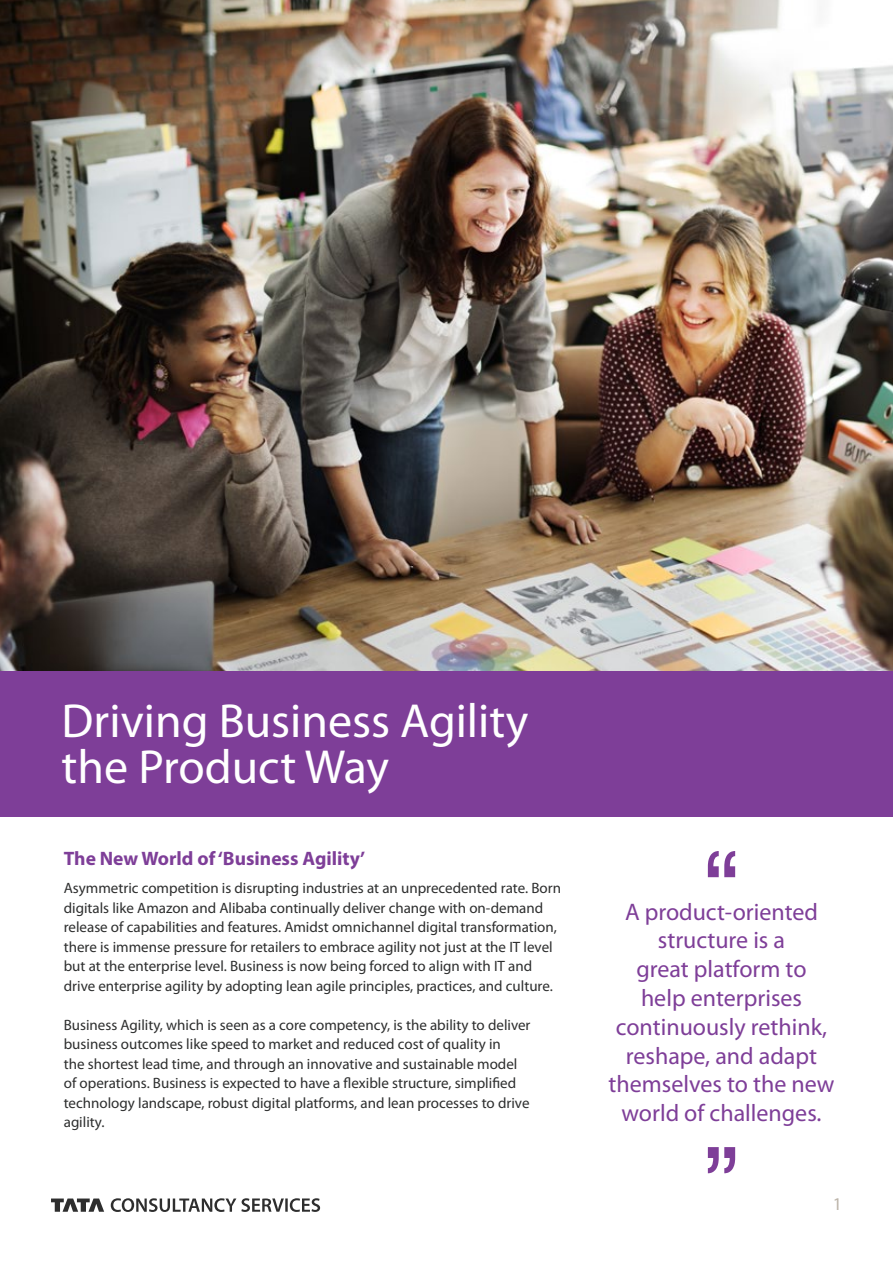
<style>
.page{position:relative;width:893px;height:1263px;background:#fff}
.page>*{position:absolute;margin:0;border:0;box-sizing:border-box;transform-origin:0 0}
.t1{font:48px/46.5px "Myriad Pro";color:#fff}
.Main_Heading{font:24px/28.8px "Myriad Pro";color:#7e3e98;text-align:center}
.t2{font:700 19.5px "Myriad Pro";color:#7e3e98}
.t3{font:18px "Myriad Pro";color:#bcb4a9}
.t4{font:15px/19.5px "Myriad Pro";color:#2d2e2e}
</style>
<div class="page">
<svg style="left:51px;top:1198px;width:269px;height:14px"></svg>
<div style="left:0;top:659px;width:893px;height:157px;background:#7e3e98"></div>
<img style="left:0;top:0;width:893px;height:671px">
<svg style="left:708px;top:851px;width:27px;height:26px"></svg>
<svg style="left:708px;top:1147px;width:27px;height:26px"></svg>
<p class="t1" style="left:62px;top:697px;width:468px">Driving Business Agility the Product Way</p>
<p class="t2" style="left:64px;top:846px;width:303px">The New World of ‘Business Agility’</p>
<p class="t4" style="left:64px;top:878px;width:499px">Asymmetric competition is disrupting industries at an unprecedented rate. Born digitals like Amazon and Alibaba continually deliver change with on-demand release of capabilities and features. Amidst omnichannel digital transformation, there is immense pressure for retailers to embrace agility not just at the IT level but at the enterprise level. Business is now being forced to align with IT and drive enterprise agility by adopting lean agile principles, practices, and culture.</p>
<p class="t4" style="left:64px;top:1015px;width:468px">Business Agility, which is seen as a core competency, is the ability to deliver business outcomes like speed to market and reduced cost of quality in<br>the shortest lead time, and through an innovative and sustainable model of operations. Business is expected to have a flexible structure, simplified technology landscape, robust digital platforms, and lean processes to drive agility.</p>
<p class="Main_Heading" style="left:609px;top:897px;width:227px">A product-oriented structure is a<br>great platform to<br>help enterprises continuously rethink, reshape, and adapt themselves to the new world of challenges.</p>
<p class="t3" style="left:833px;top:1193px;width:11px">1</p>
</div>
